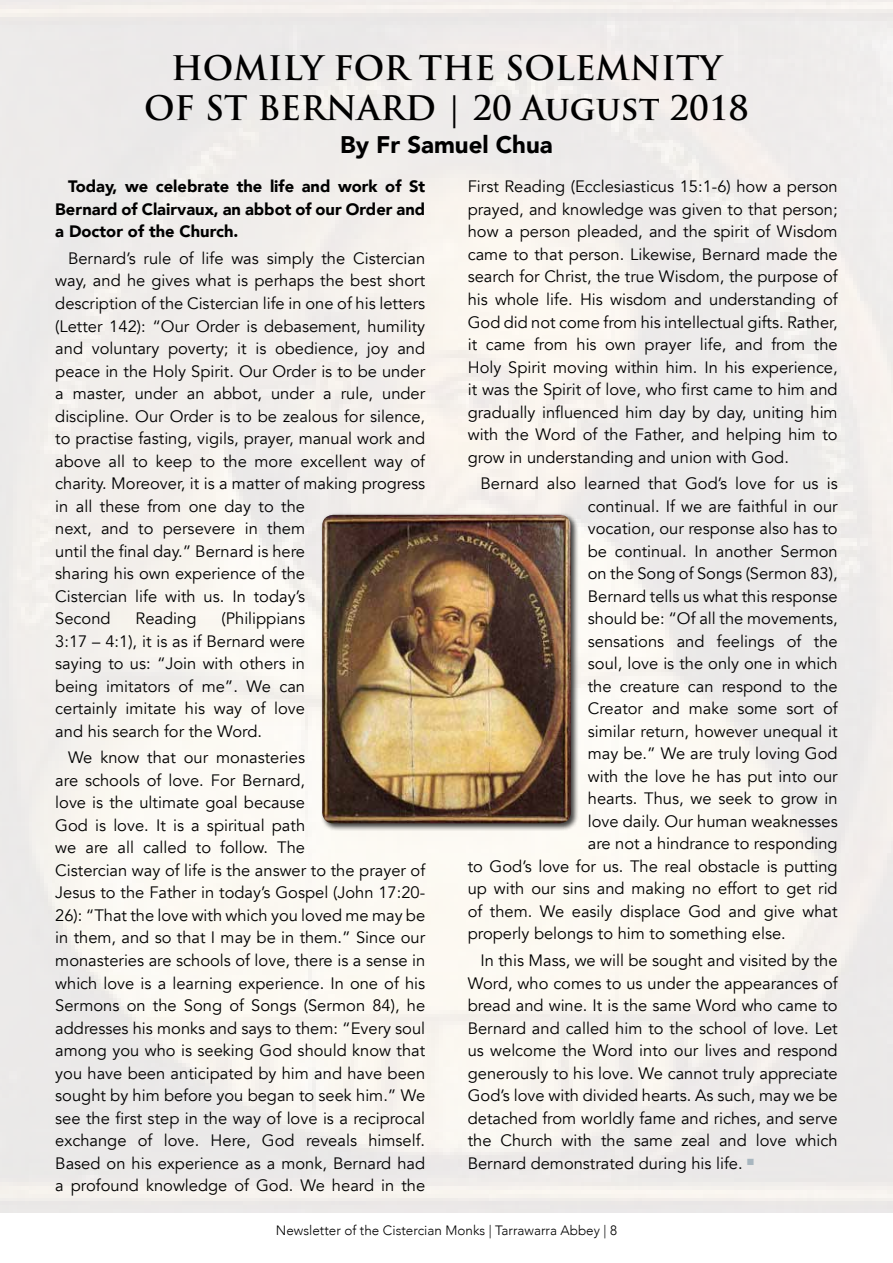
<style>
.page{position:relative;width:893px;height:1263px;background:#fff}
.page>*{position:absolute;margin:0;border:0;box-sizing:border-box;transform-origin:0 0}
.t1{font:700 33px/39.6px "Trajan Pro";color:#000;text-align:center}
.t2{font:900 24px "Avenir";color:#000}
.t3{font:16.5px/22.5px "Avenir";color:#000;text-align:justify}
.t4{font:900 16.5px/22.5px "Avenir";color:#000;text-align:justify}
.t5{font:300 13.5px "Avenir";color:#000}
</style>
<div class="page">
<div style="left:320px;top:512px;width:258px;height:319px;background:#000;opacity:.75"></div>
<img style="left:322px;top:515px;width:249px;height:308px">
<h1 class="t1" style="left:144px;top:49px;width:606px">HOMILY FOR THE SOLEMNITY<br>OF ST BERNARD | 20 August 2018</h1>
<h2 class="t2" style="left:340px;top:124px;width:214px">By Fr Samuel Chua</h2>
<p class="t4" style="left:55px;top:175px;width:371px;text-indent:13px">Today, we celebrate the life and work of St Bernard of Clairvaux, an abbot of our Order and a Doctor of the Church.</p>
<p class="t3" style="left:55px;top:247px;width:371px;text-align:left;text-indent:13px">Bernard’s rule of life was simply the Cistercian way, and he gives what is perhaps the best short description of the Cistercian life in one of his letters (Letter 142): “Our Order is debasement, humility and voluntary poverty; it is obedience, joy and peace in the Holy Spirit. Our Order is to be under a master, under an abbot, under a rule, under discipline. Our Order is to be zealous for silence, to practise fasting, vigils, prayer, manual work and above all to keep to the more excellent way of charity. Moreover, it is a matter of making progress in all these from one day to the<br>next, and to persevere in them<br>until the final day.” Bernard is here<br>sharing his own experience of the<br>Cistercian life with us. In today’s<br>Second</p>
<p class="t3" style="left:468px;top:176px;width:371px">First Reading (Ecclesiasticus 15:1-6) how a person prayed, and knowledge was given to that person; how a person pleaded, and the spirit of Wisdom came to that person. Likewise, Bernard made the search for Christ, the true Wisdom, the purpose of his whole life. His wisdom and understanding of God did not come from his intellectual gifts. Rather, it came from his own prayer life, and from the Holy Spirit moving within him. In his experience, it was the Spirit of love, who first came to him and gradually influenced him day by day, uniting him with the Word of the Father, and helping him to grow in understanding and union with God.</p>
<p class="t3" style="left:480px;top:473px;width:359px">Bernard also learned that God’s love for us is</p>
<p class="t3" style="left:588px;top:495px;width:251px">continual. If we are faithful in our</p>
<p class="t3" style="left:588px;top:518px;width:251px">vocation, our response also has to</p>
<p class="t3" style="left:588px;top:540px;width:251px">be continual. In another Sermon</p>
<p class="t3" style="left:588px;top:563px;width:251px">on the Song of Songs (Sermon 83),</p>
<p class="t3" style="left:588px;top:585px;width:251px">Bernard tells us what this response</p>
<p class="t3" style="left:588px;top:608px;width:251px">should be: “Of all the movements,</p>
<p class="t3" style="left:588px;top:630px;width:251px">sensations and feelings of the</p>
<p class="t3" style="left:588px;top:653px;width:251px">soul, love is the only one in which</p>
<p class="t3" style="left:588px;top:675px;width:251px">the creature can respond to the</p>
<p class="t3" style="left:588px;top:698px;width:251px">Creator and make some sort of</p>
<p class="t3" style="left:588px;top:720px;width:251px">similar return, however unequal it</p>
<p class="t3" style="left:588px;top:743px;width:251px">may be.” We are truly loving God</p>
<p class="t3" style="left:588px;top:765px;width:251px">with the love he has put into our</p>
<p class="t3" style="left:588px;top:788px;width:251px">hearts. Thus, we seek to grow in</p>
<p class="t3" style="left:588px;top:810px;width:251px">love daily. Our human weaknesses</p>
<p class="t3" style="left:588px;top:833px;width:251px">are not a hindrance to responding</p>
<p class="t3" style="left:468px;top:855px;width:371px">to God’s love for us. The real obstacle is putting</p>
<p class="t3" style="left:468px;top:878px;width:371px">up with our sins and making no effort to get rid</p>
<p class="t3" style="left:468px;top:900px;width:371px">of them. We easily displace God and give what</p>
<p class="t3" style="left:468px;top:923px;width:320px">properly belongs to him to something else.</p>
<p class="t3" style="left:468px;top:949px;width:371px;text-indent:13px">In this Mass, we will be sought and visited by the Word, who comes to us under the appearances of bread and wine. It is the same Word who came to Bernard and called him to the school of love. Let us welcome the Word into our lives and respond generously to his love. We cannot truly appreciate God’s love with divided hearts. As such, may we be detached from worldly fame and riches, and serve the Church with the same zeal and love which Bernard demonstrated during his life. <sup>■</sup></p>
<p class="t3" style="left:55px;top:607px;width:251px;text-indent:166px">(Philippians 3:17 – 4:1), it is as if Bernard were saying to us: “Join with others in being imitators of me”. We can certainly imitate his way of love and his search for the Word.</p>
<p class="t3" style="left:55px;top:747px;width:371px;text-align:left;text-indent:13px">We know that our monasteries<br>are schools of love. For Bernard,<br>love is the ultimate goal because<br>God is love. It is a spiritual path<br>we are all called to follow. The<br>Cistercian way of life is the answer to the prayer of Jesus to the Father in today’s Gospel (John 17:20- 26): “That the love with which you loved me may be in them, and so that I may be in them.” Since our monasteries are schools of love, there is a sense in which love is a learning experience. In one of his Sermons on the Song of Songs (Sermon 84), he addresses his monks and says to them: “Every soul among you who is seeking God should know that you have been anticipated by him and have been sought by him before you began to seek him.” We see the first step in the way of love is a reciprocal exchange of love. Here, God reveals himself.<br>Based on his experience as a monk, Bernard had a profound knowledge of God. We heard in the</p>
<p class="t3" style="left:136px;top:607px;width:62px">Reading</p>
<p class="t5" style="left:276px;top:1222px;width:343px">Newsletter of the Cistercian Monks | Tarrawarra Abbey | 8</p>
</div>
